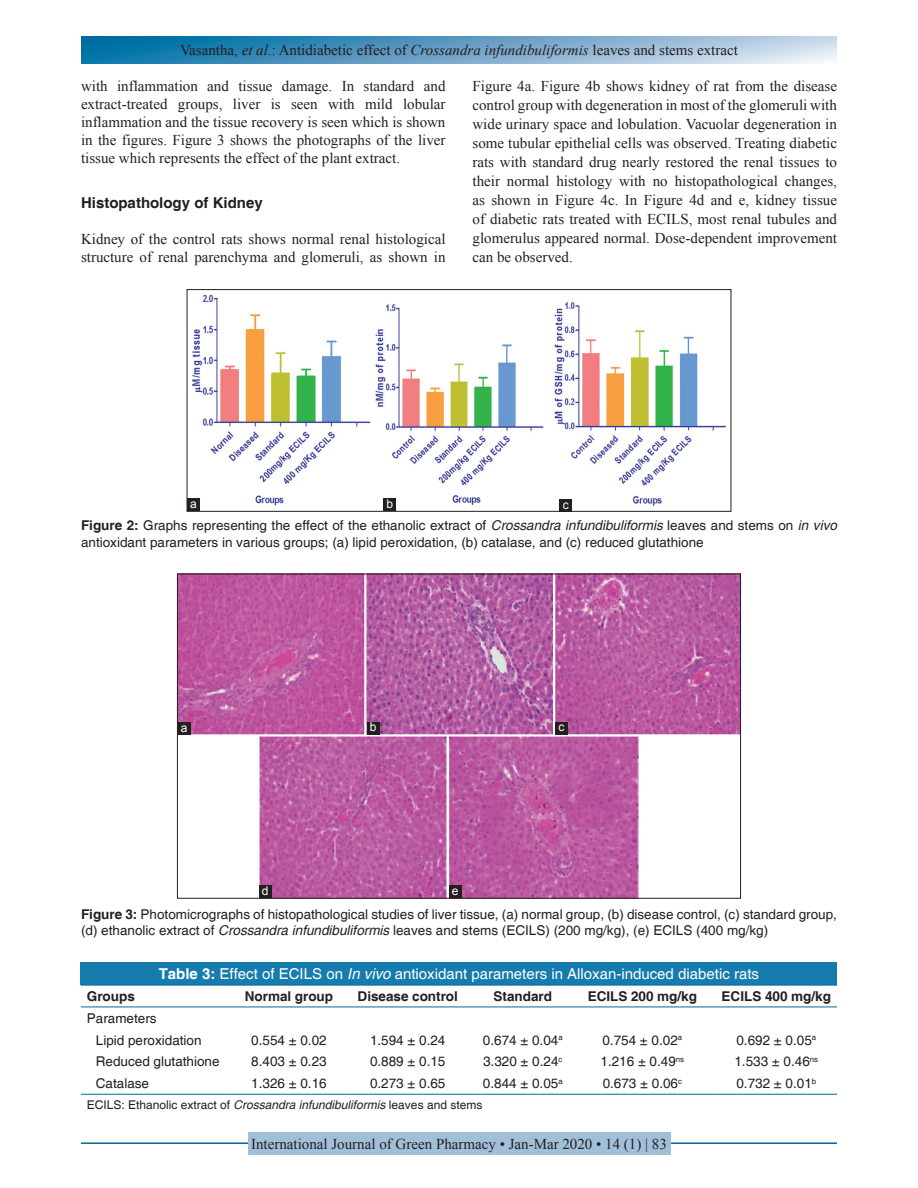
<style>
.page{position:relative;width:918px;height:1188px;background:#fff}
.page>*{position:absolute;margin:0;border:0;box-sizing:border-box;transform-origin:0 0}
.TX{font:15px/19px "Times New Roman";color:#231f20;text-align:justify}
.TT{font:15px "Helvetica";color:#fff}
.t1{font:700 15px "Helvetica";color:#231f20}
.FGC{font:13.5px/16.5px "Helvetica";color:#231f20}
.TB{font:13.5px "Helvetica";color:#231f20}
.TCH{font:700 13.5px "Helvetica";color:#231f20}
.TBL{font:13.5px "Helvetica";color:#231f20}
.TFN{font:12px "Helvetica";color:#231f20}
.LABEL{font:12px "Arial";color:#fff}
.s1{font-style:italic}
.s2{font-weight:700}
</style>
<div class="page">
<svg style="left:81px;top:37px;width:756px;height:27px;background:#6ba4c8"></svg>
<hr style="left:81px;top:1142px;width:756px;height:2px;background:#00689e">
<div style="left:248px;top:1133px;width:422px;height:22px;background:#a2bfda"></div>
<div style="left:81px;top:962px;width:756px;height:23px;background:#167cae"></div>
<hr style="left:81px;top:1094px;width:145px;height:1px;background:#00689e">
<svg style="left:226px;top:1094px;width:13px;height:1px"></svg>
<hr style="left:239px;top:1094px;width:100px;height:1px;background:#00689e">
<svg style="left:339px;top:1094px;width:13px;height:1px"></svg>
<hr style="left:352px;top:1094px;width:112px;height:1px;background:#00689e">
<svg style="left:464px;top:1094px;width:12px;height:1px"></svg>
<hr style="left:476px;top:1094px;width:93px;height:1px;background:#00689e">
<svg style="left:569px;top:1094px;width:13px;height:1px"></svg>
<hr style="left:582px;top:1094px;width:121px;height:1px;background:#00689e">
<svg style="left:703px;top:1094px;width:13px;height:1px"></svg>
<hr style="left:716px;top:1094px;width:121px;height:1px;background:#00689e">
<hr style="left:81px;top:985px;width:145px;height:1px;background:#00689e">
<svg style="left:226px;top:985px;width:13px;height:1px"></svg>
<hr style="left:239px;top:985px;width:100px;height:1px;background:#00689e">
<svg style="left:339px;top:985px;width:13px;height:1px"></svg>
<hr style="left:352px;top:985px;width:112px;height:1px;background:#00689e">
<svg style="left:464px;top:985px;width:12px;height:1px"></svg>
<hr style="left:476px;top:985px;width:93px;height:1px;background:#00689e">
<svg style="left:569px;top:985px;width:13px;height:1px"></svg>
<hr style="left:582px;top:985px;width:121px;height:1px;background:#00689e">
<svg style="left:703px;top:985px;width:13px;height:1px"></svg>
<hr style="left:716px;top:985px;width:121px;height:1px;background:#00689e">
<hr style="left:81px;top:1007px;width:145px;height:1px;background:#00689e">
<svg style="left:226px;top:1007px;width:13px;height:1px"></svg>
<hr style="left:239px;top:1007px;width:100px;height:1px;background:#00689e">
<svg style="left:339px;top:1007px;width:13px;height:1px"></svg>
<hr style="left:352px;top:1007px;width:112px;height:1px;background:#00689e">
<svg style="left:464px;top:1007px;width:12px;height:1px"></svg>
<hr style="left:476px;top:1007px;width:93px;height:1px;background:#00689e">
<svg style="left:569px;top:1007px;width:13px;height:1px"></svg>
<hr style="left:582px;top:1007px;width:121px;height:1px;background:#00689e">
<svg style="left:703px;top:1007px;width:13px;height:1px"></svg>
<hr style="left:716px;top:1007px;width:121px;height:1px;background:#00689e">
<img style="left:192px;top:294px;width:534px;height:216px">
<div style="left:187px;top:289px;width:544px;height:223px;border:1px solid #231f20"></div>
<div style="left:187px;top:498px;width:13px;height:13px;background:#231f20"></div>
<div style="left:383px;top:498px;width:13px;height:13px;background:#231f20"></div>
<div style="left:560px;top:499px;width:12px;height:13px;background:#231f20"></div>
<img style="left:179px;top:576px;width:560px;height:320px">
<div style="left:367px;top:722px;width:13px;height:12px;background:#231f20"></div>
<div style="left:178px;top:722px;width:12px;height:13px;background:#231f20"></div>
<div style="left:555px;top:722px;width:13px;height:12px;background:#231f20"></div>
<div style="left:449px;top:885px;width:13px;height:13px;background:#231f20"></div>
<div style="left:259px;top:885px;width:13px;height:13px;background:#231f20"></div>
<p class="TX" style="left:180px;top:40px;width:559px">Vasantha, <span class="s1">et al</span>.: Antidiabetic effect of <span class="s1">Crossandra infundibuliformis</span> leaves and stems extract</p>
<p class="TX" style="left:81px;top:77px;width:366px;line-height:18px">with inflammation and tissue damage. In standard and extract-treated groups, liver is seen with mild lobular inflammation and the tissue recovery is seen which is shown in the figures. Figure 3 shows the photographs of the liver tissue which represents the effect of the plant extract.</p>
<h2 class="t1" style="left:81px;top:194px;width:183px">Histopathology of Kidney</h2>
<p class="TX" style="left:81px;top:230px;width:366px;line-height:18px">Kidney of the control rats shows normal renal histological structure of renal parenchyma and glomeruli, as shown in</p>
<p class="TX" style="left:472px;top:76px;width:366px">Figure 4a. Figure 4b shows kidney of rat from the disease control group with degeneration in most of the glomeruli with wide urinary space and lobulation. Vacuolar degeneration in some tubular epithelial cells was observed. Treating diabetic rats with standard drug nearly restored the renal tissues to their normal histology with no histopathological changes, as shown in Figure 4c. In Figure 4d and e, kidney tissue of diabetic rats treated with ECILS, most renal tubules and glomerulus appeared normal. Dose-dependent improvement can be observed.</p>
<p class="LABEL" style="left:190px;top:495px;width:8px">a</p>
<p class="LABEL" style="left:386px;top:496px;width:8px">b</p>
<p class="LABEL" style="left:563px;top:496px;width:7px">c</p>
<p class="FGC" style="left:81px;top:518px;width:757px"><span class="s2">Figure 2:</span> Graphs representing the effect of the ethanolic extract of <span class="s1">Crossandra infundibuliformis</span> leaves and stems on <span class="s1">in vivo </span>antioxidant parameters in various groups; (a) lipid peroxidation, (b) catalase, and (c) reduced glutathione</p>
<p class="LABEL" style="left:181px;top:719px;width:8px">a</p>
<p class="LABEL" style="left:370px;top:719px;width:8px">b</p>
<p class="LABEL" style="left:558px;top:719px;width:7px">c</p>
<p class="LABEL" style="left:262px;top:882px;width:8px">d</p>
<p class="LABEL" style="left:452px;top:882px;width:8px">e</p>
<p class="FGC" style="left:81px;top:906px;width:757px"><span class="s2">Figure 3:</span> Photomicrographs of histopathological studies of liver tissue, (a) normal group, (b) disease control, (c) standard group, (d) ethanolic extract of <span class="s1">Crossandra infundibuliformis</span> leaves and stems (ECILS) (200 mg/kg), (e) ECILS (400 mg/kg)</p>
<p class="TT" style="left:159px;top:965px;width:602px"><span class="s2">Table 3:</span> Effect of ECILS on <span class="s1">In vivo</span> antioxidant parameters in Alloxan‑induced diabetic rats</p>
<p class="TCH" style="left:87px;top:988px;width:50px">Groups</p>
<p class="TCH" style="left:245px;top:988px;width:90px">Normal group</p>
<p class="TCH" style="left:358px;top:988px;width:102px">Disease control</p>
<p class="TCH" style="left:494px;top:988px;width:60px">Standard</p>
<p class="TCH" style="left:588px;top:988px;width:111px">ECILS 200 mg/kg</p>
<p class="TCH" style="left:722px;top:988px;width:111px">ECILS 400 mg/kg</p>
<p class="TB" style="left:87px;top:1010px;width:71px">Parameters</p>
<p class="TB" style="left:96px;top:1032px;width:107px">Lipid peroxidation</p>
<p class="TB" style="left:251px;top:1032px;width:77px">0.554 ± 0.02</p>
<p class="TB" style="left:370px;top:1032px;width:77px">1.594 ± 0.24</p>
<p class="TB" style="left:483px;top:1032px;width:81px">0.674 ± 0.04<sup>a</sup></p>
<p class="TB" style="left:602px;top:1032px;width:81px">0.754 ± 0.02<sup>a</sup></p>
<p class="TB" style="left:736px;top:1032px;width:81px">0.692 ± 0.05<sup>a</sup></p>
<p class="TB" style="left:96px;top:1054px;width:125px">Reduced glutathione</p>
<p class="TB" style="left:251px;top:1054px;width:77px">8.403 ± 0.23</p>
<p class="TB" style="left:370px;top:1054px;width:77px">0.889 ± 0.15</p>
<p class="TB" style="left:483px;top:1054px;width:81px">3.320 ± 0.24<sup>c</sup></p>
<p class="TB" style="left:600px;top:1054px;width:85px">1.216 ± 0.49<sup>ns</sup></p>
<p class="TB" style="left:734px;top:1054px;width:85px">1.533 ± 0.46<sup>ns</sup></p>
<p class="TBL" style="left:96px;top:1076px;width:55px">Catalase</p>
<p class="TBL" style="left:251px;top:1076px;width:77px">1.326 ± 0.16</p>
<p class="TBL" style="left:370px;top:1076px;width:77px">0.273 ± 0.65</p>
<p class="TBL" style="left:483px;top:1076px;width:81px">0.844 ± 0.05<sup>a</sup></p>
<p class="TBL" style="left:603px;top:1076px;width:81px">0.673 ± 0.06<sup>c</sup></p>
<p class="TBL" style="left:736px;top:1076px;width:81px">0.732 ± 0.01<sup>b</sup></p>
<p class="TFN" style="left:87px;top:1098px;width:397px">ECILS: Ethanolic extract of <span class="s1">Crossandra infundibuliformis</span> leaves and stems</p>
<p class="TX" style="left:251px;top:1134px;width:417px">International Journal of Green Pharmacy • Jan-Mar 2020 • 14 (1) | 83</p>
</div>
